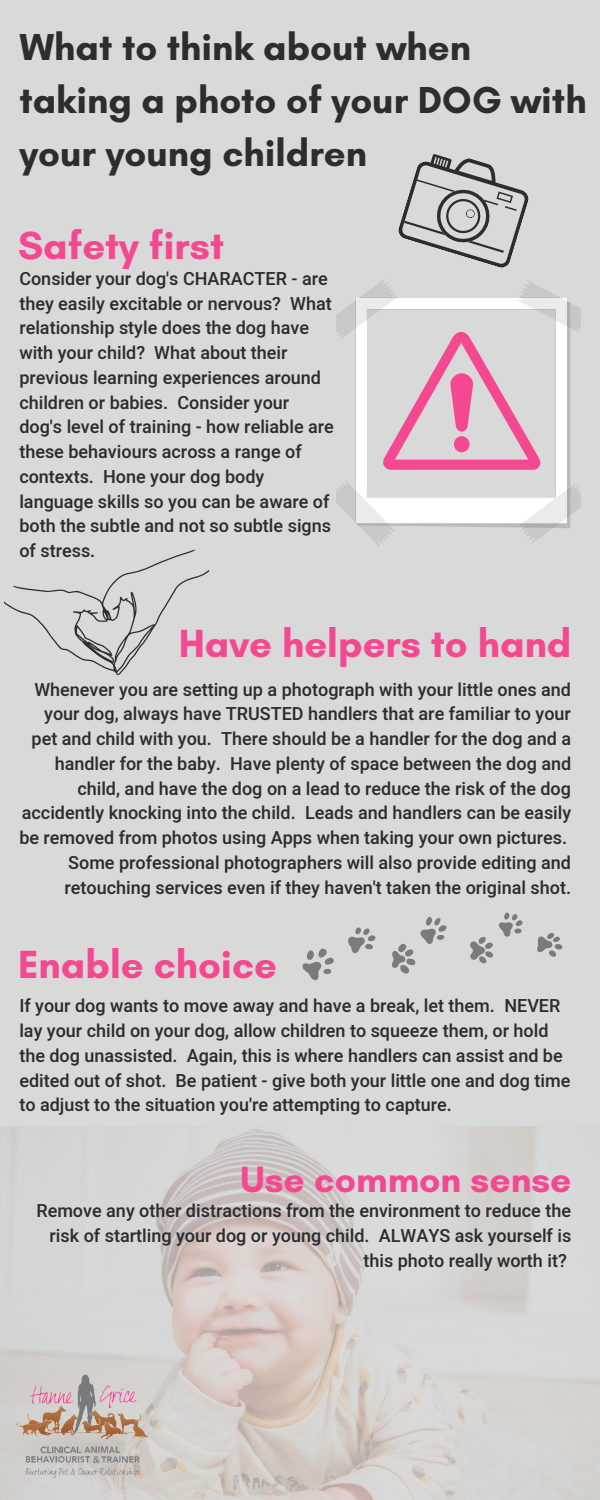
<style>
.page{position:relative;width:600px;height:1500px;background:#d9d9d9}
.page>*{position:absolute;margin:0;border:0;box-sizing:border-box;transform-origin:0 0}
.t1{font:700 40px "Glacial Indifference";color:#f44991}
.t2{font:700 38.3px/53.2px "Glacial Indifference";color:#2b2d2f}
.t3{font:700 37.3px "Glacial Indifference";color:#f44991}
.t4{font:500 18px/24.8px "Heebo";color:#2b2d2f;text-align:right}
</style>
<div class="page">
<img style="left:0;top:1126px;width:600px;height:374px">
<img style="left:10px;top:1361px;width:147px;height:123px">
<img style="left:337px;top:279px;width:243px;height:268px">
<svg style="left:398px;top:154px;width:131px;height:114px"></svg>
<svg style="left:382px;top:332px;width:159px;height:138px"></svg>
<svg style="left:4px;top:549px;width:206px;height:126px"></svg>
<svg style="left:470px;top:912px;width:53px;height:52px"></svg>
<svg style="left:392px;top:917px;width:55px;height:57px"></svg>
<svg style="left:302px;top:948px;width:32px;height:33px"></svg>
<svg style="left:537px;top:933px;width:26px;height:24px"></svg>
<svg style="left:348px;top:927px;width:28px;height:26px"></svg>
<p class="t2" style="left:19px;top:20px;width:569px">What to think about when taking a photo of your DOG with your young children</p>
<p class="t1" style="left:18px;top:221px;width:207px">Safety first</p>
<p class="t4" style="left:19px;top:267px;width:316px;text-align:left">Consider your dog's CHARACTER - are they easily excitable or nervous? What relationship style does the dog have with your child? What about their previous learning experiences around children or babies. Consider your dog's level of training - how reliable are these behaviours across a range of contexts. Hone your dog body language skills so you can be aware of both the subtle and not so subtle signs of stress.</p>
<p class="t1" style="left:179px;top:619px;width:394px">Have helpers to hand</p>
<p class="t4" style="left:19px;top:677px;width:553px">Whenever you are setting up a photograph with your little ones and your dog, always have TRUSTED handlers that are familiar to your pet and child with you. There should be a handler for the dog and a handler for the baby. Have plenty of space between the dog and child, and have the dog on a lead to reduce the risk of the dog accidently knocking into the child. Leads and handlers can be easily be removed from photos using Apps when taking your own pictures.<br>Some professional photographers will also provide editing and retouching services even if they haven't taken the original shot.</p>
<p class="t1" style="left:18px;top:940px;width:261px">Enable choice</p>
<p class="t4" style="left:19px;top:994px;width:553px;text-align:left">If your dog wants to move away and have a break, let them. NEVER lay your child on your dog, allow children to squeeze them, or hold the dog unassisted. Again, this is where handlers can assist and be edited out of shot. Be patient - give both your little one and dog time to adjust to the situation you're attempting to capture.</p>
<p class="t3" style="left:241px;top:1157px;width:333px">Use common sense</p>
<p class="t4" style="left:36px;top:1199px;width:536px">Remove any other distractions from the environment to reduce the risk of startling your dog or young child. ALWAYS ask yourself is this photo really worth it?</p>
</div>
